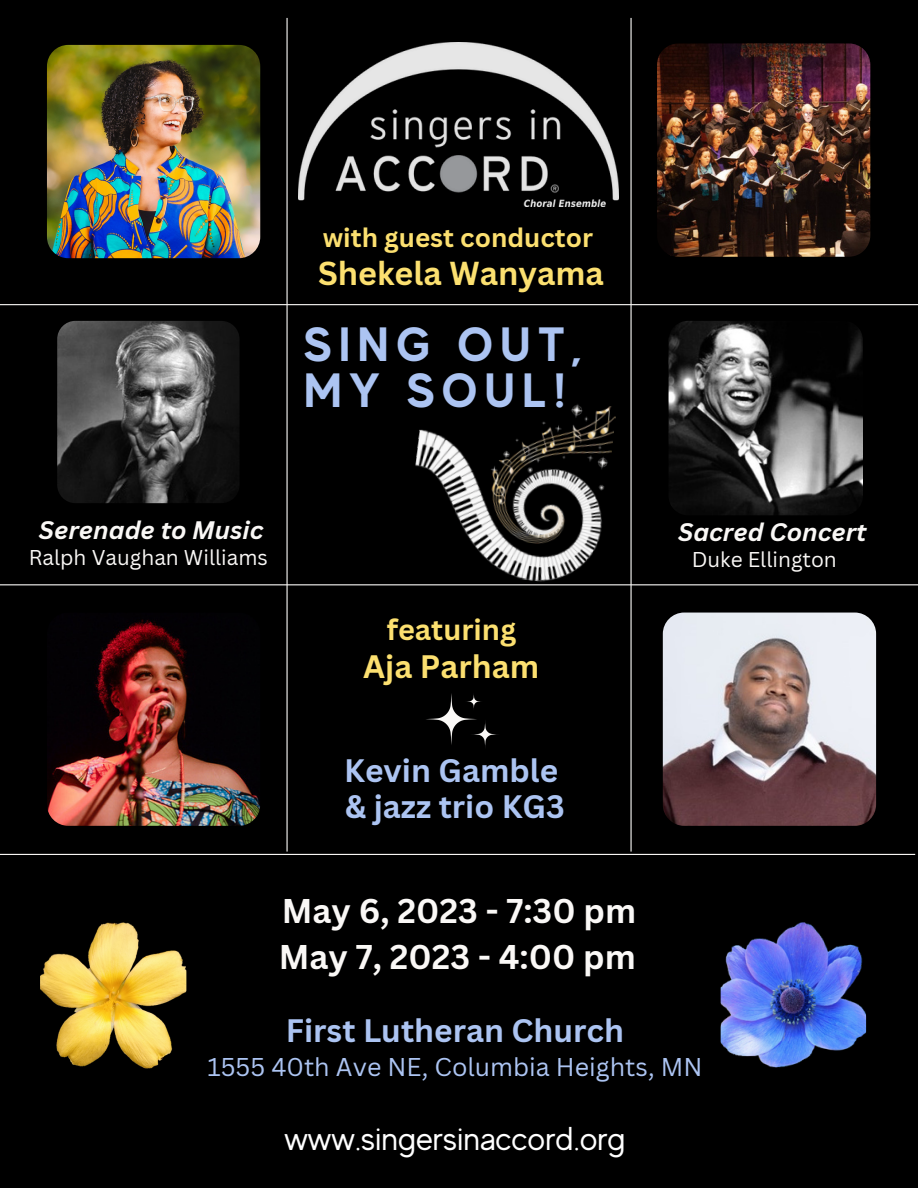
<style>
.page{position:relative;width:918px;height:1188px;background:#000}
.page>*{position:absolute;margin:0;border:0;box-sizing:border-box;transform-origin:0 0}
.t1{font:700 48px "MADE Evolve Sans";letter-spacing:.15em;color:#acc4f2}
.t2{font:700 33.45px "Canva Sans";color:#faf8f6}
.t3{font:33px "MADE Evolve Sans";color:#fff}
.t4{font:700 32.25px "Canva Sans";color:#fce070}
.t5{font:700 31.65px "Canva Sans";color:#acc4f2}
.t6{font:700 31.65px "Canva Sans";color:#fce070}
.t7{font:700 28.8px "Canva Sans";color:#fce070}
.t8{font:700 25.95px "Canva Sans";color:#fce070}
.t9{font:25.05px "Canva Sans";color:#acc4f2}
.t10{font:italic 700 24.6px "Canva Sans";color:#faf8f6}
.t11{font:20.85px "Canva Sans";color:#faf8f6}
</style>
<div class="page">
<img style="left:40px;top:922px;width:146px;height:147px;border-radius:15px">
<img style="left:721px;top:922px;width:145px;height:146px;border-radius:15px">
<img style="left:657px;top:43px;width:213px;height:214px;border-radius:21px">
<hr style="left:0;top:304px;width:918px;height:1px;background:#faf8f6">
<hr style="left:0;top:584px;width:918px;height:1px;background:#faf8f6">
<hr style="left:286px;top:18px;width:2px;height:834px;background:#faf8f6">
<hr style="left:630px;top:18px;width:2px;height:834px;background:#faf8f6">
<img style="left:298px;top:42px;width:321px;height:165px">
<img style="left:47px;top:45px;width:213px;height:213px;border-radius:21px">
<img style="left:57px;top:321px;width:183px;height:182px;border-radius:18px">
<img style="left:669px;top:321px;width:194px;height:194px;border-radius:19px">
<img style="left:404px;top:404px;width:213px;height:182px">
<img style="left:47px;top:613px;width:213px;height:213px;border-radius:21px">
<img style="left:663px;top:613px;width:213px;height:213px;border-radius:21px">
<svg style="left:426px;top:693px;width:72px;height:54px"></svg>
<hr style="left:0;top:854px;width:915px;height:1px;background:#faf8f6">
<p class="t8" style="left:323px;top:219px;width:272px">with guest conductor</p>
<p class="t4" style="left:318px;top:250px;width:287px">Shekela Wanyama</p>
<p class="t1" style="left:304px;top:316px;width:279px">SING OUT,</p>
<p class="t1" style="left:304px;top:363px;width:264px">MY SOUL!</p>
<p class="t10" style="left:39px;top:513px;width:226px">Serenade to Music</p>
<p class="t11" style="left:29px;top:542px;width:241px">Ralph Vaughan Williams</p>
<p class="t7" style="left:387px;top:609px;width:131px">featuring</p>
<p class="t6" style="left:363px;top:645px;width:177px">Aja Parham</p>
<p class="t5" style="left:344px;top:748px;width:215px">Kevin Gamble</p>
<p class="t5" style="left:345px;top:785px;width:221px">&amp; jazz trio KG3</p>
<p class="t2" style="left:282px;top:887px;width:356px">May 6, 2023 - 7:30 pm</p>
<p class="t2" style="left:279px;top:933px;width:359px">May 7, 2023 - 4:00 pm</p>
<p class="t10" style="left:678px;top:515px;width:190px">Sacred Concert</p>
<p class="t11" style="left:692px;top:544px;width:147px">Duke Ellington</p>
<p class="t5" style="left:286px;top:1008px;width:340px">First Lutheran Church</p>
<p class="t9" style="left:208px;top:1050px;width:496px">1555 40th Ave NE, Columbia Heights, MN</p>
<p class="t3" style="left:285px;top:1121px;width:342px">www.singersinaccord.org</p>
</div>
